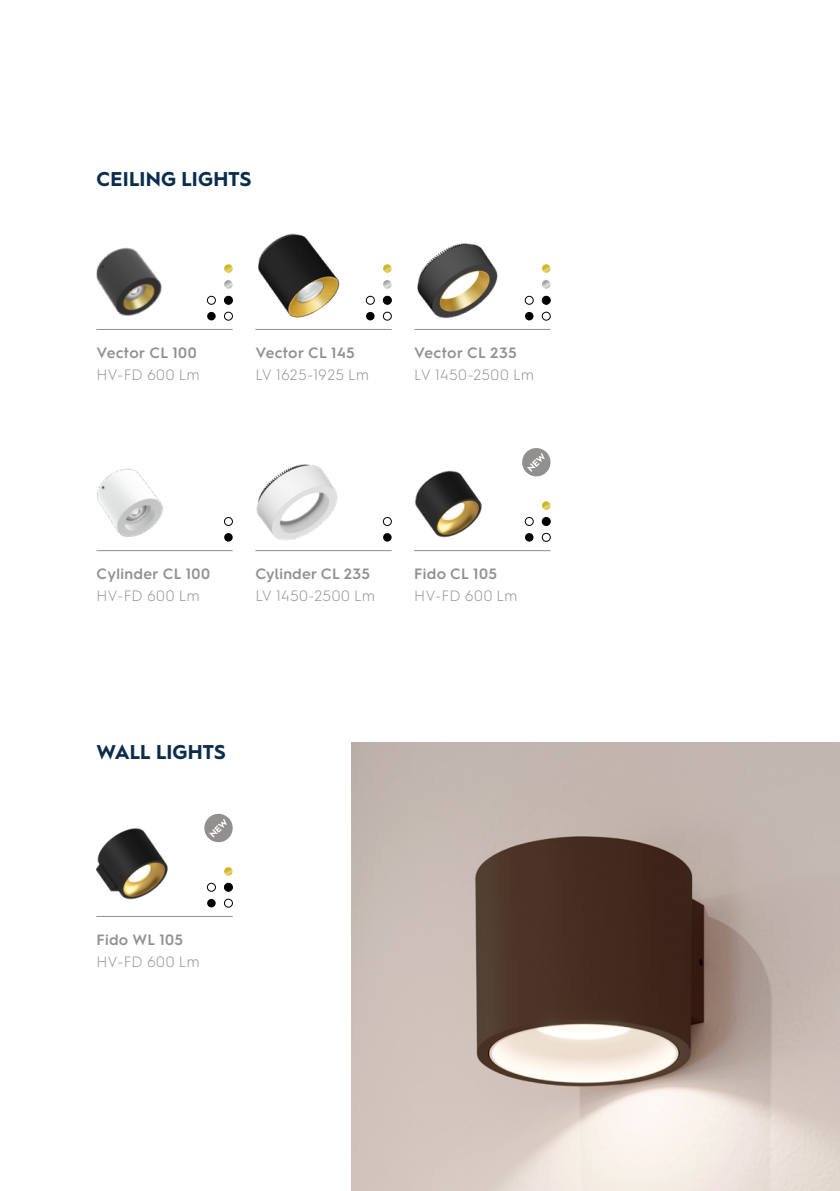
<style>
.page{position:relative;width:840px;height:1191px;background:#fff}
.page>*{position:absolute;margin:0;border:0;box-sizing:border-box;transform-origin:0 0}
.t1{font:700 20px "Hurme Geometric Sans 1";letter-spacing:.01em;color:#0b2d4d}
.t2{font:300 15px "Hurme Geometric Sans 1";letter-spacing:.015em;color:#91908e}
.t3{font:600 15px "Hurme Geometric Sans 1";letter-spacing:.025em;color:#91908e}
.t4{font:600 15px "Hurme Geometric Sans 2";letter-spacing:.015em;color:#91908e}
</style>
<div class="page">
<img style="left:351px;top:743px;width:488px;height:448px">
<img style="left:96px;top:247px;width:66px;height:69px">
<img style="left:258px;top:233px;width:82px;height:85px">
<img style="left:256px;top:464px;width:82px;height:76px">
<img style="left:417px;top:243px;width:81px;height:76px">
<hr style="left:96px;top:329px;width:136px;height:1px;background:#91908e">
<hr style="left:414px;top:329px;width:136px;height:1px;background:#91908e">
<hr style="left:255px;top:329px;width:136px;height:1px;background:#91908e">
<hr style="left:255px;top:550px;width:136px;height:1px;background:#91908e">
<hr style="left:96px;top:550px;width:136px;height:1px;background:#91908e">
<img style="left:97px;top:468px;width:66px;height:69px">
<svg style="left:204px;top:813px;width:29px;height:30px"></svg>
<img style="left:96px;top:828px;width:72px;height:72px">
<hr style="left:96px;top:916px;width:136px;height:1px;background:#91908e">
<img style="left:415px;top:470px;width:67px;height:68px">
<hr style="left:414px;top:550px;width:136px;height:1px;background:#91908e">
<svg style="left:522px;top:448px;width:29px;height:29px"></svg>
<div style="left:366px;top:312px;width:8px;height:8px;background:#000;border-radius:50%"></div>
<div style="left:366px;top:296px;width:8px;height:8px;border:1px solid #000;border-radius:50%"></div>
<div style="left:207px;top:312px;width:8px;height:8px;background:#000;border-radius:50%"></div>
<div style="left:207px;top:296px;width:8px;height:8px;border:1px solid #000;border-radius:50%"></div>
<div style="left:524px;top:312px;width:9px;height:8px;background:#000;border-radius:50%"></div>
<div style="left:524px;top:296px;width:9px;height:8px;border:1px solid #000;border-radius:50%"></div>
<div style="left:383px;top:312px;width:8px;height:8px;border:1px solid #000;border-radius:50%"></div>
<div style="left:383px;top:296px;width:8px;height:8px;background:#000;border-radius:50%"></div>
<div style="left:383px;top:296px;width:8px;height:8px;border:1px solid #000;border-radius:50%"></div>
<svg style="left:383px;top:280px;width:8px;height:9px"></svg>
<svg style="left:383px;top:264px;width:8px;height:9px"></svg>
<div style="left:224px;top:312px;width:8px;height:8px;border:1px solid #000;border-radius:50%"></div>
<div style="left:224px;top:296px;width:8px;height:8px;background:#000;border-radius:50%"></div>
<div style="left:224px;top:296px;width:8px;height:8px;border:1px solid #000;border-radius:50%"></div>
<svg style="left:224px;top:280px;width:8px;height:9px"></svg>
<svg style="left:224px;top:264px;width:8px;height:9px"></svg>
<div style="left:541px;top:312px;width:9px;height:8px;border:1px solid #000;border-radius:50%"></div>
<div style="left:542px;top:296px;width:8px;height:8px;background:#000;border-radius:50%"></div>
<div style="left:541px;top:296px;width:9px;height:8px;border:1px solid #000;border-radius:50%"></div>
<svg style="left:542px;top:280px;width:8px;height:9px"></svg>
<svg style="left:542px;top:264px;width:8px;height:9px"></svg>
<div style="left:524px;top:533px;width:9px;height:8px;background:#000;border-radius:50%"></div>
<div style="left:524px;top:517px;width:9px;height:9px;border:1px solid #000;border-radius:50%"></div>
<div style="left:207px;top:899px;width:8px;height:8px;background:#000;border-radius:50%"></div>
<div style="left:207px;top:883px;width:8px;height:8px;border:1px solid #000;border-radius:50%"></div>
<div style="left:224px;top:533px;width:8px;height:8px;background:#000;border-radius:50%"></div>
<div style="left:224px;top:517px;width:8px;height:9px;border:1px solid #000;border-radius:50%"></div>
<div style="left:383px;top:533px;width:8px;height:8px;background:#000;border-radius:50%"></div>
<div style="left:383px;top:517px;width:8px;height:9px;border:1px solid #000;border-radius:50%"></div>
<div style="left:541px;top:533px;width:9px;height:8px;border:1px solid #000;border-radius:50%"></div>
<div style="left:542px;top:517px;width:8px;height:8px;background:#000;border-radius:50%"></div>
<div style="left:541px;top:517px;width:9px;height:9px;border:1px solid #000;border-radius:50%"></div>
<svg style="left:542px;top:501px;width:8px;height:9px"></svg>
<div style="left:224px;top:899px;width:8px;height:8px;border:1px solid #000;border-radius:50%"></div>
<div style="left:224px;top:883px;width:8px;height:8px;background:#000;border-radius:50%"></div>
<div style="left:224px;top:883px;width:8px;height:8px;border:1px solid #000;border-radius:50%"></div>
<svg style="left:224px;top:867px;width:8px;height:8px"></svg>
<h1 class="t1" style="left:96px;top:165px;width:156px">CEILING LIGHTS</h1>
<p class="t3" style="left:96px;top:342px;width:102px">Vector CL 100</p>
<p class="t2" style="left:96px;top:365px;width:105px">HV-FD 600 Lm</p>
<p class="t3" style="left:255px;top:342px;width:101px">Vector CL 145</p>
<p class="t2" style="left:255px;top:365px;width:115px">LV 1625-1925 Lm</p>
<p class="t3" style="left:414px;top:342px;width:104px">Vector CL 235</p>
<p class="t2" style="left:414px;top:365px;width:121px">LV 1450-2500 Lm</p>
<p class="t3" style="left:96px;top:563px;width:115px">Cylinder CL 100</p>
<p class="t2" style="left:96px;top:586px;width:105px">HV-FD 600 Lm</p>
<p class="t4" style="left:255px;top:563px;width:116px">Cylinder CL 235</p>
<p class="t2" style="left:255px;top:586px;width:121px">LV 1450-2500 Lm</p>
<p class="t3" style="left:414px;top:563px;width:84px">Fido CL 105</p>
<p class="t2" style="left:414px;top:586px;width:105px">HV-FD 600 Lm</p>
<h1 class="t1" style="left:96px;top:738px;width:131px">WALL LIGHTS</h1>
<p class="t3" style="left:96px;top:929px;width:88px">Fido WL 105</p>
<p class="t2" style="left:96px;top:951px;width:105px">HV-FD 600 Lm</p>
</div>
